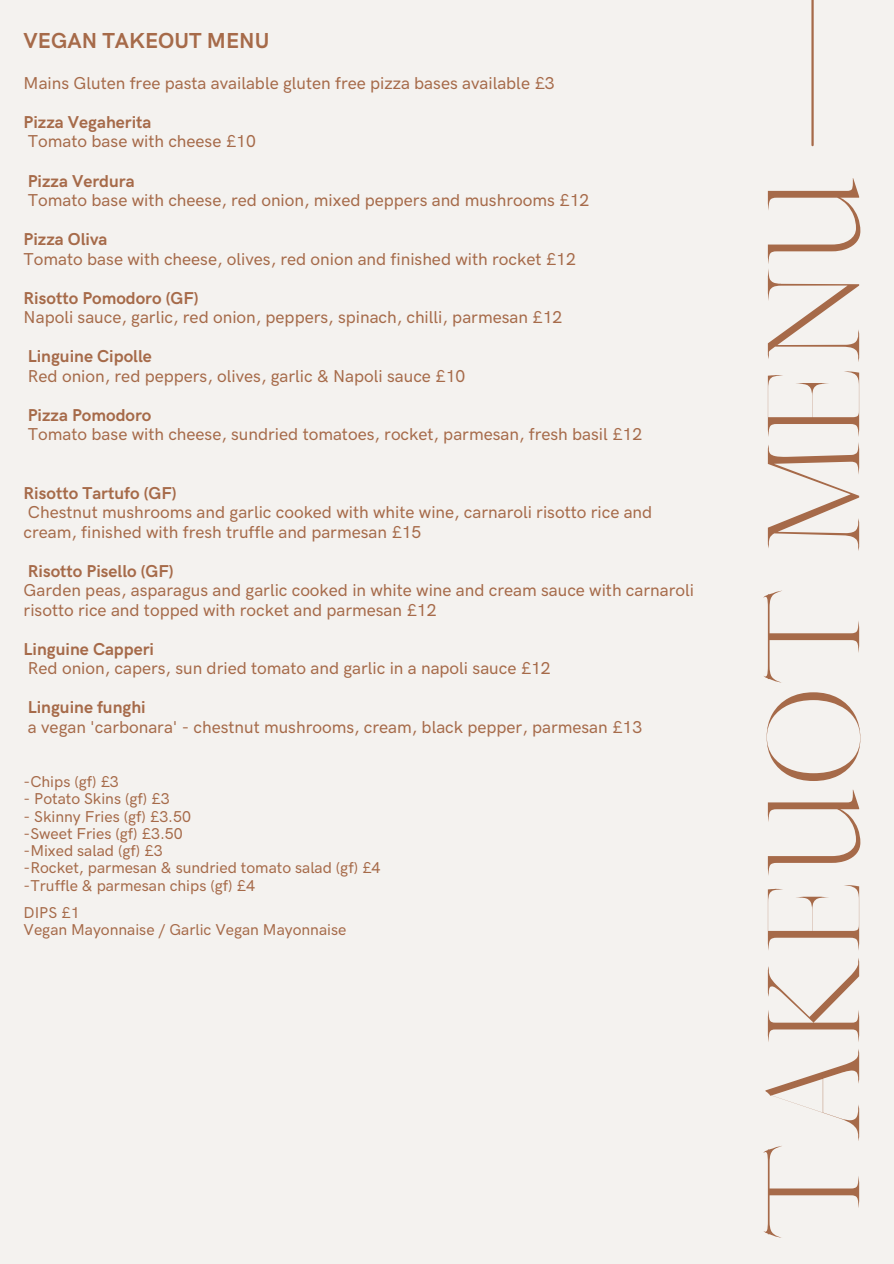
<style>
.page{position:relative;width:894px;height:1264px;background:#fff}
.page>*{position:absolute;margin:0;border:0;box-sizing:border-box;transform-origin:0 0}
.t1{font:300 124.5px "Sharis";color:#a66a49}
.t2{font:700 21.75px "HK Grotesk Pro";color:#a66a49}
.t3{font:500 17.25px/19.5px "HK Grotesk Pro";color:#a66a49}
.t4{font:700 17.25px "HK Grotesk Pro";color:#a66a49}
.t5{font:500 15.75px "HK Grotesk Pro";color:#a66a49}
</style>
<div class="page">
<div style="left:0;top:0;width:893px;height:1263px;background:#f4f2ef"></div>
<hr style="left:811px;top:0;width:2px;height:145px;background:#a66a49">
<h2 class="t2" style="left:24px;top:29px;width:247px">VEGAN TAKEOUT MENU</h2>
<p class="t3" style="left:24px;top:74px;width:532px">Mains Gluten free pasta available gluten free pizza bases available £3</p>
<p class="t4" style="left:24px;top:112px;width:129px">Pizza Vegaherita</p>
<p class="t3" style="left:28px;top:132px;width:229px">Tomato base with cheese £10</p>
<p class="t4" style="left:28px;top:171px;width:108px">Pizza Verdura</p>
<p class="t3" style="left:28px;top:191px;width:562px">Tomato base with cheese, red onion, mixed peppers and mushrooms £12</p>
<p class="t4" style="left:24px;top:229px;width:85px">Pizza Oliva</p>
<p class="t3" style="left:24px;top:250px;width:553px">Tomato base with cheese, olives, red onion and finished with rocket £12</p>
<p class="t4" style="left:24px;top:288px;width:176px">Risotto Pomodoro (GF)</p>
<p class="t3" style="left:24px;top:308px;width:540px">Napoli sauce, garlic, red onion, peppers, spinach, chilli, parmesan £12</p>
<p class="t4" style="left:28px;top:346px;width:125px">Linguine Cipolle</p>
<p class="t3" style="left:28px;top:367px;width:439px">Red onion, red peppers, olives, garlic &amp; Napoli sauce £10</p>
<p class="t4" style="left:28px;top:405px;width:125px">Pizza Pomodoro</p>
<p class="t3" style="left:28px;top:425px;width:615px">Tomato base with cheese, sundried tomatoes, rocket, parmesan, fresh basil £12</p>
<p class="t4" style="left:24px;top:483px;width:154px">Risotto Tartufo (GF)</p>
<p class="t3" style="left:24px;top:503px;width:630px">Chestnut mushrooms and garlic cooked with white wine, carnaroli risotto rice and cream, finished with fresh truffle and parmesan £15</p>
<p class="t4" style="left:28px;top:561px;width:147px">Risotto Pisello (GF)</p>
<p class="t3" style="left:24px;top:581px;width:671px">Garden peas, asparagus and garlic cooked in white wine and cream sauce with carnaroli risotto rice and topped with rocket and parmesan £12</p>
<p class="t4" style="left:24px;top:639px;width:132px">Linguine Capperi</p>
<p class="t3" style="left:28px;top:659px;width:524px">Red onion, capers, sun dried tomato and garlic in a napoli sauce £12</p>
<p class="t4" style="left:28px;top:698px;width:119px">Linguine funghi</p>
<p class="t3" style="left:28px;top:718px;width:615px">a vegan 'carbonara' - chestnut mushrooms, cream, black pepper, parmesan £13</p>
<p class="t5" style="left:24px;top:772px;width:97px">-Chips (gf) £3</p>
<p class="t5" style="left:24px;top:790px;width:147px">- Potato Skins (gf) £3</p>
<p class="t5" style="left:24px;top:807px;width:169px">- Skinny Fries (gf) £3.50</p>
<p class="t5" style="left:24px;top:824px;width:160px">-Sweet Fries (gf) £3.50</p>
<p class="t5" style="left:24px;top:842px;width:140px">-Mixed salad (gf) £3</p>
<p class="t5" style="left:24px;top:859px;width:358px">-Rocket, parmesan &amp; sundried tomato salad (gf) £4</p>
<p class="t5" style="left:24px;top:876px;width:233px">-Truffle &amp; parmesan chips (gf) £4</p>
<p class="t5" style="left:24px;top:903px;width:57px">DIPS £1</p>
<p class="t5" style="left:24px;top:920px;width:324px">Vegan Mayonnaise / Garlic Vegan Mayonnaise</p>
<h1 class="t1" style="left:740px;top:1240px;width:1065px;rotate:-90deg">TAKEUOT MENU</h1>
</div>
